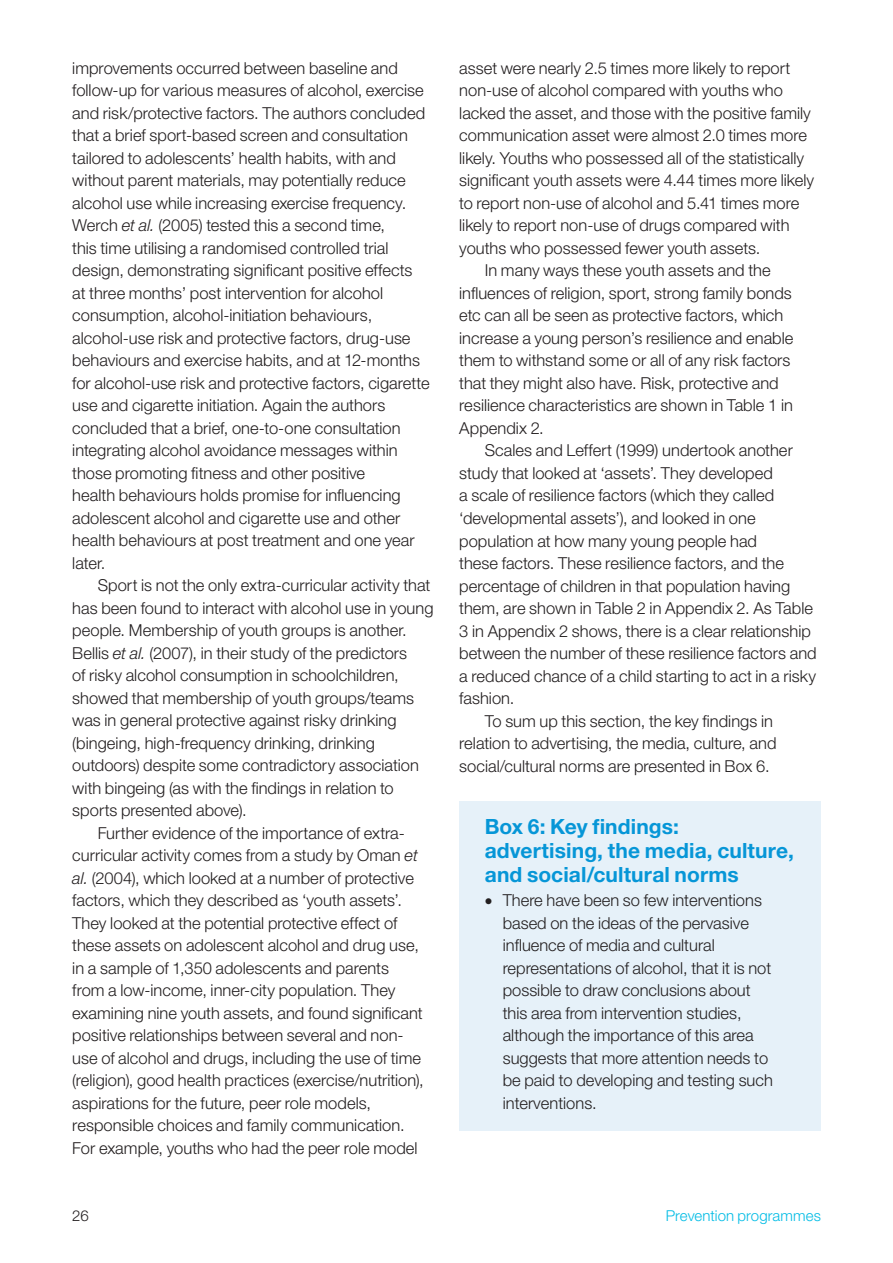
<style>
.page{position:relative;width:893px;height:1263px;background:#fff}
.page>*{position:absolute;margin:0;border:0;box-sizing:border-box;transform-origin:0 0}
.t1{font:700 21px/24px "Helvetica Neue LT Std";letter-spacing:.005em;color:#0696d7}
.t2{font:300 16.5px/22.5px "Helvetica Neue LT Std";color:#231f20}
.t3{font:300 15px "Helvetica Neue LT Std";letter-spacing:.005em;color:#02bce5}
.t4{font:300 15px "Helvetica Neue LT Std";color:#231f20}
.s1{font-style:italic}
</style>
<div class="page">
<div style="left:459px;top:801px;width:362px;height:330px;background:#e6f1f9"></div>
<p class="t2" style="left:72px;top:56px;width:359px">improvements occurred between baseline and follow-up for various measures of alcohol, exercise and risk/protective factors. The authors concluded that a brief sport-based screen and consultation tailored to adolescents’ health habits, with and without parent materials, may potentially reduce alcohol use while increasing exercise frequency.<br>Werch <span class="s1">et al.</span> (2005) tested this a second time,<br>this time utilising a randomised controlled trial design, demonstrating significant positive effects at three months’ post intervention for alcohol consumption, alcohol-initiation behaviours, alcohol-use risk and protective factors, drug-use behaviours and exercise habits, and at 12-months for alcohol-use risk and protective factors, cigarette use and cigarette initiation. Again the authors concluded that a brief, one-to-one consultation integrating alcohol avoidance messages within those promoting fitness and other positive<br>health behaviours holds promise for influencing adolescent alcohol and cigarette use and other health behaviours at post treatment and one year later.</p>
<p class="t2" style="left:98px;top:574px;width:334px">Sport is not the only extra-curricular activity that</p>
<p class="t2" style="left:72px;top:596px;width:363px">has been found to interact with alcohol use in young</p>
<p class="t2" style="left:72px;top:619px;width:336px">people. Membership of youth groups is another.</p>
<p class="t2" style="left:72px;top:641px;width:336px">Bellis <span class="s1">et al.</span> (2007), in their study of the predictors</p>
<p class="t2" style="left:72px;top:664px;width:328px">of risky alcohol consumption in schoolchildren,</p>
<p class="t2" style="left:72px;top:686px;width:343px">showed that membership of youth groups/teams</p>
<p class="t2" style="left:72px;top:709px;width:326px">was in general protective against risky drinking</p>
<p class="t2" style="left:72px;top:731px;width:304px">(bingeing, high-frequency drinking, drinking</p>
<p class="t2" style="left:72px;top:754px;width:348px">outdoors) despite some contradictory association</p>
<p class="t2" style="left:72px;top:776px;width:323px">with bingeing (as with the findings in relation to</p>
<p class="t2" style="left:72px;top:799px;width:176px">sports presented above).</p>
<p class="t2" style="left:98px;top:821px;width:308px">Further evidence of the importance of extra-</p>
<p class="t2" style="left:72px;top:844px;width:347px">curricular activity comes from a study by Oman <span class="s1">et</span></p>
<p class="t2" style="left:72px;top:866px;width:343px"><span class="s1">al.</span> (2004), which looked at a number of protective</p>
<p class="t2" style="left:72px;top:889px;width:331px">factors, which they described as ‘youth assets’.</p>
<p class="t2" style="left:72px;top:911px;width:327px">They looked at the potential protective effect of</p>
<p class="t2" style="left:72px;top:934px;width:348px">these assets on adolescent alcohol and drug use,</p>
<p class="t2" style="left:72px;top:956px;width:318px">in a sample of 1,350 adolescents and parents</p>
<p class="t2" style="left:72px;top:979px;width:325px">from a low-income, inner-city population. They</p>
<p class="t2" style="left:72px;top:1001px;width:352px">examining nine youth assets, and found significant</p>
<p class="t2" style="left:72px;top:1024px;width:333px">positive relationships between several and non-</p>
<p class="t2" style="left:72px;top:1046px;width:350px">use of alcohol and drugs, including the use of time</p>
<p class="t2" style="left:72px;top:1069px;width:353px">(religion), good health practices (exercise/nutrition),</p>
<p class="t2" style="left:72px;top:1091px;width:300px">aspirations for the future, peer role models,</p>
<p class="t2" style="left:72px;top:1114px;width:334px">responsible choices and family communication.</p>
<p class="t2" style="left:72px;top:1136px;width:347px">For example, youths who had the peer role model</p>
<p class="t2" style="left:459px;top:56px;width:333px">asset were nearly 2.5 times more likely to report</p>
<p class="t2" style="left:459px;top:79px;width:325px">non-use of alcohol compared with youths who</p>
<p class="t2" style="left:459px;top:101px;width:353px">lacked the asset, and those with the positive family</p>
<p class="t2" style="left:459px;top:124px;width:349px">communication asset were almost 2.0 times more</p>
<p class="t2" style="left:459px;top:146px;width:346px">likely. Youths who possessed all of the statistically</p>
<p class="t2" style="left:459px;top:169px;width:356px">significant youth assets were 4.44 times more likely</p>
<p class="t2" style="left:459px;top:191px;width:342px">to report non-use of alcohol and 5.41 times more</p>
<p class="t2" style="left:459px;top:214px;width:332px">likely to report non-use of drugs compared with</p>
<p class="t2" style="left:459px;top:236px;width:303px">youths who possessed fewer youth assets.</p>
<p class="t2" style="left:485px;top:259px;width:287px">In many ways these youth assets and the</p>
<p class="t2" style="left:459px;top:281px;width:334px">influences of religion, sport, strong family bonds</p>
<p class="t2" style="left:459px;top:304px;width:326px">etc can all be seen as protective factors, which</p>
<p class="t2" style="left:459px;top:326px;width:336px">increase a young person’s resilience and enable</p>
<p class="t2" style="left:459px;top:349px;width:333px">them to withstand some or all of any risk factors</p>
<p class="t2" style="left:459px;top:371px;width:321px">that they might also have. Risk, protective and</p>
<p class="t2" style="left:459px;top:394px;width:335px">resilience characteristics are shown in Table 1 in</p>
<p class="t2" style="left:459px;top:416px;width:86px">Appendix 2.</p>
<p class="t2" style="left:485px;top:439px;width:310px">Scales and Leffert (1999) undertook another</p>
<p class="t2" style="left:459px;top:461px;width:315px">study that looked at ‘assets’. They developed</p>
<p class="t2" style="left:459px;top:484px;width:317px">a scale of resilience factors (which they called</p>
<p class="t2" style="left:459px;top:506px;width:298px">‘developmental assets’), and looked in one</p>
<p class="t2" style="left:459px;top:529px;width:299px">population at how many young people had</p>
<p class="t2" style="left:459px;top:551px;width:326px">these factors. These resilience factors, and the</p>
<p class="t2" style="left:459px;top:574px;width:333px">percentage of children in that population having</p>
<p class="t2" style="left:459px;top:596px;width:355px">them, are shown in Table 2 in Appendix 2. As Table</p>
<p class="t2" style="left:459px;top:619px;width:353px">3 in Appendix 2 shows, there is a clear relationship</p>
<p class="t2" style="left:459px;top:641px;width:359px">between the number of these resilience factors and</p>
<p class="t2" style="left:459px;top:664px;width:358px">a reduced chance of a child starting to act in a risky</p>
<p class="t2" style="left:459px;top:687px;width:57px">fashion.</p>
<p class="t2" style="left:485px;top:709px;width:290px">To sum up this section, the key findings in</p>
<p class="t2" style="left:459px;top:732px;width:319px">relation to advertising, the media, culture, and</p>
<p class="t2" style="left:459px;top:754px;width:312px">social/cultural norms are presented in Box 6.</p>
<p class="t1" style="left:485px;top:814px;width:311px">Box 6: Key findings: advertising, the media, culture, and social/cultural norms</p>
<p class="t2" style="left:503px;top:889px;width:272px;text-indent:-18px">• There have been so few interventions based on the ideas of the pervasive influence of media and cultural representations of alcohol, that it is not possible to draw conclusions about this area from intervention studies, although the importance of this area suggests that more attention needs to be paid to developing and testing such interventions.</p>
<p class="t4" style="left:72px;top:1207px;width:18px">26</p>
<p class="t3" style="left:666px;top:1207px;width:157px">Prevention programmes</p>
</div>
